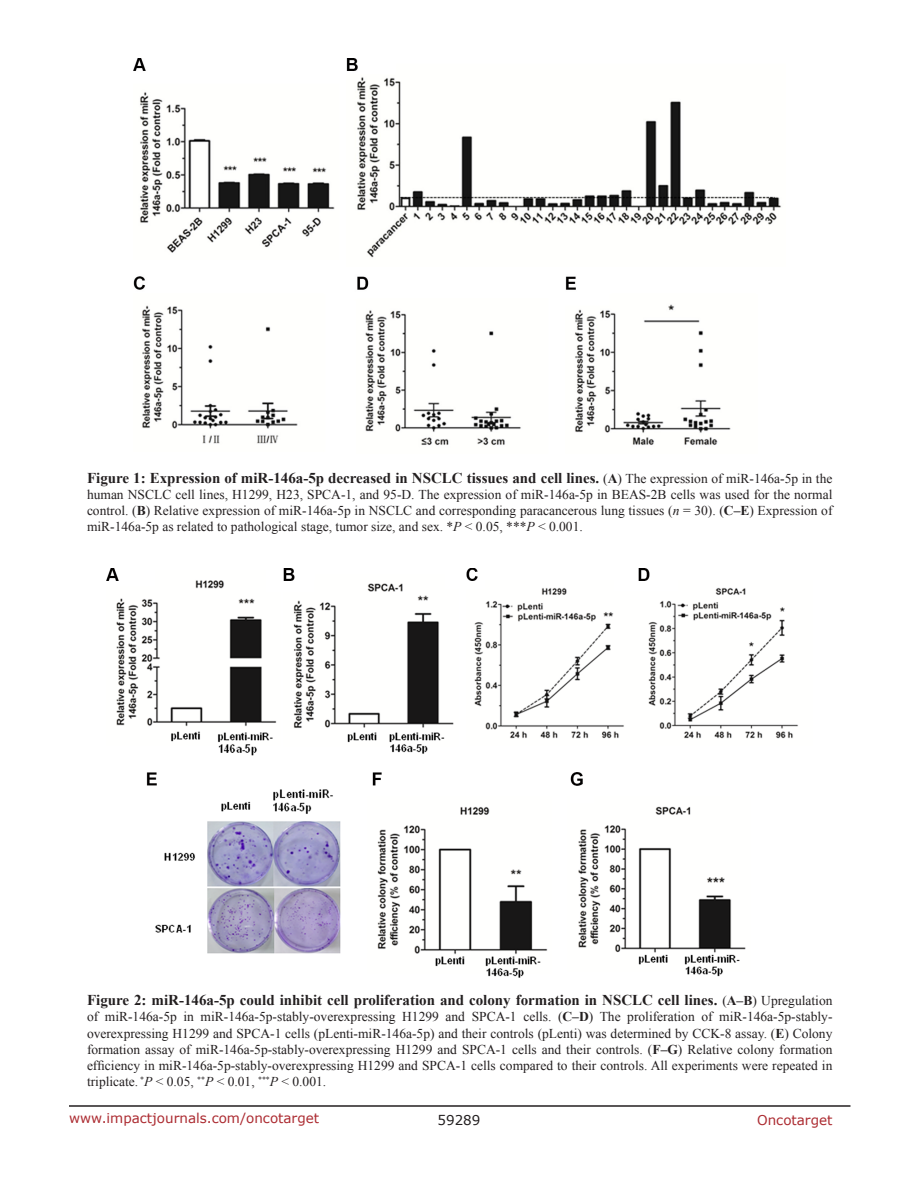
<style>
.page{position:relative;width:918px;height:1188px;background:#fff}
.page>*{position:absolute;margin:0;border:0;box-sizing:border-box;transform-origin:0 0}
.FigureText{font:700 15px "Times New Roman";color:#231f20}
.FigureText-2{font:13.5px/16.2px "Times New Roman";color:#231f20;text-align:justify}
.t1{font:13.5px "Verdana";color:#ac2b31}
.t2{font:13.5px "Verdana";color:#231f20}
.s1{font-weight:400;font-size:13.5px}
.s2{font-size:13.5px}
.s3{font-weight:700}
.s4{font-style:italic}
</style>
<div class="page">
<hr style="left:69px;top:1105px;width:781px;height:2px;background:#231f20">
<img style="left:134px;top:58px;width:647px;height:387px">
<img style="left:107px;top:568px;width:691px;height:410px">
<p class="FigureText" style="left:87px;top:467px;width:747px">Figure 1: Expression of miR-146a-5p decreased in NSCLC tissues and cell lines. <span class="s1">(</span><span class="s2">A</span><span class="s1">) The expression of miR-146a-5p in the</span></p>
<p class="FigureText-2" style="left:87px;top:486px;width:747px">human NSCLC cell lines, H1299, H23, SPCA-1, and 95-D. The expression of miR-146a-5p in BEAS-2B cells was used for the normal control. (<span class="s3">B</span>) Relative expression of miR-146a-5p in NSCLC and corresponding paracancerous lung tissues (<span class="s4">n</span> = 30). (<span class="s3">C–E</span>) Expression of miR-146a-5p as related to pathological stage, tumor size, and sex. *<span class="s4">P</span> &lt; 0.05, ***<span class="s4">P</span> &lt; 0.001.</p>
<p class="FigureText" style="left:87px;top:990px;width:747px">Figure 2: miR-146a-5p could inhibit cell proliferation and colony formation in NSCLC cell lines. <span class="s1">(</span><span class="s2">A–B</span><span class="s1">) Upregulation</span></p>
<p class="FigureText-2" style="left:87px;top:1009px;width:747px">of miR-146a-5p in miR-146a-5p-stably-overexpressing H1299 and SPCA-1 cells. (<span class="s3">C–D</span>) The proliferation of miR-146a-5p-stably&shy;overexpressing H1299 and SPCA-1 cells (pLenti-miR-146a-5p) and their controls (pLenti) was determined by CCK-8 assay. (<span class="s3">E</span>) Colony formation assay of miR-146a-5p-stably-overexpressing H1299 and SPCA-1 cells and their controls. (<span class="s3">F–G</span>) Relative colony formation efficiency in miR-146a-5p-stably-overexpressing H1299 and SPCA-1 cells compared to their controls. All experiments were repeated in triplicate. <sup>*</sup><span class="s4">P</span> &lt; 0.05, <sup>**</sup><span class="s4">P</span> &lt; 0.01, <sup>***</sup><span class="s4">P</span> &lt; 0.001.</p>
<p class="t1" style="left:69px;top:1109px;width:252px">www.impactjournals.com/oncotarget</p>
<p class="t2" style="left:438px;top:1111px;width:44px">59289</p>
<p class="t1" style="left:757px;top:1111px;width:77px">Oncotarget</p>
</div>
